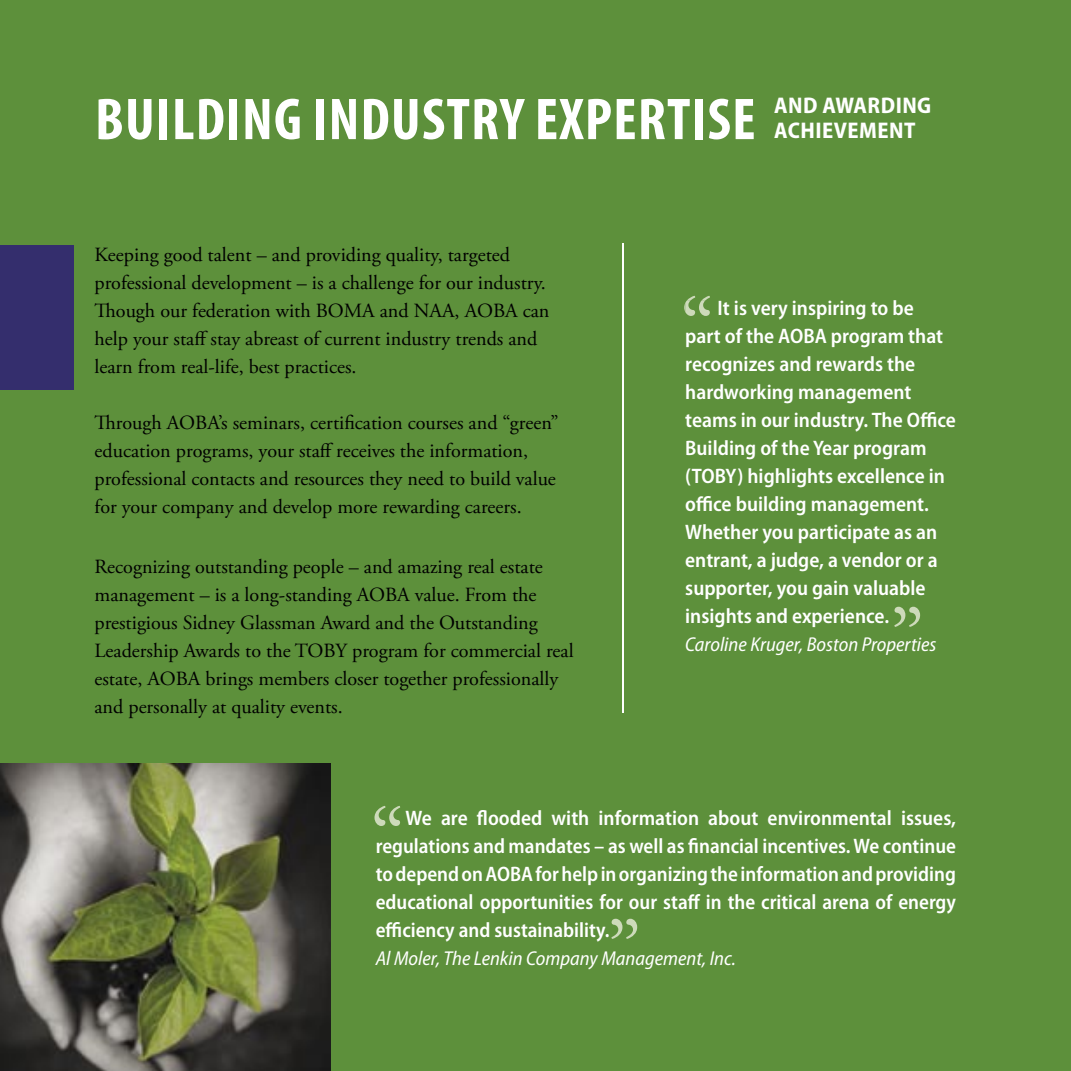
<style>
.page{position:relative;width:1071px;height:1071px;background:#5d903b}
.page>*{position:absolute;margin:0;border:0;box-sizing:border-box;transform-origin:0 0}
.t1{font:700 condensed 59.5px "Myriad Pro";letter-spacing:.02em;color:#fff}
.t2{font:700 semi-condensed 22.75px/24.5px "Myriad Pro";letter-spacing:.02em;color:#fff}
.t3{font:600 semi-condensed 21px/28px "Myriad Pro";color:#fff;text-align:justify}
.t4{font:20.12px/28px "Adobe Garamond Pro";color:#000}
.t5{font:italic semi-condensed 20.12px "Myriad Pro";color:#fff}
</style>
<div class="page">
<img style="left:0;top:763px;width:331px;height:308px">
<div style="left:0;top:245px;width:74px;height:144px;background:#342e6d"></div>
<hr style="left:623px;top:243px;width:1px;height:469px;background:#fff">
<svg style="left:611px;top:919px;width:26px;height:20px"></svg>
<svg style="left:375px;top:806px;width:25px;height:20px"></svg>
<svg style="left:684px;top:296px;width:26px;height:20px"></svg>
<svg style="left:894px;top:607px;width:26px;height:20px"></svg>
<h1 class="t1" style="left:95px;top:87px;width:662px">BUILDING INDUSTRY EXPERTISE</h1>
<p class="t2" style="left:774px;top:94px;width:159px">AND AWARDING<br>ACHIEVEMENT</p>
<p class="t4" style="left:94px;top:241px;width:457px">Keeping good talent – and providing quality, targeted professional development – is a challenge for our industry.<br>Though our federation with BOMA and NAA, AOBA can help your staff stay abreast of current industry trends and learn from real-life, best practices.</p>
<p class="t4" style="left:94px;top:409px;width:466px">Through AOBA’s seminars, certification courses and “green” education programs, your staff receives the information, professional contacts and resources they need to build value for your company and develop more rewarding careers.</p>
<p class="t4" style="left:94px;top:553px;width:481px">Recognizing outstanding people – and amazing real estate management – is a long-standing AOBA value. From the prestigious Sidney Glassman Award and the Outstanding Leadership Awards to the TOBY program for commercial real estate, AOBA brings members closer together professionally and personally at quality events.</p>
<p class="t3" style="left:718px;top:294px;width:198px">It is very inspiring to be</p>
<p class="t3" style="left:685px;top:322px;width:272px;text-align:left">part of the AOBA program that recognizes and rewards the hardworking management teams in our industry. The Office<br>Building of the Year program (TOBY) highlights excellence in office building management.<br>Whether you participate as an entrant, a judge, a vendor or a supporter, you gain valuable insights and experience.</p>
<p class="t5" style="left:685px;top:633px;width:253px">Caroline Kruger, Boston Properties</p>
<p class="t3" style="left:376px;top:804px;width:582px;text-indent:30px">We are flooded with information about environmental issues, regulations and mandates – as well as financial incentives. We continue to depend on AOBA for help in organizing the information and providing educational opportunities for our staff in the critical arena of energy efficiency and sustainability.</p>
<p class="t5" style="left:376px;top:947px;width:362px">Al Moler, The Lenkin Company Management, Inc.</p>
</div>
